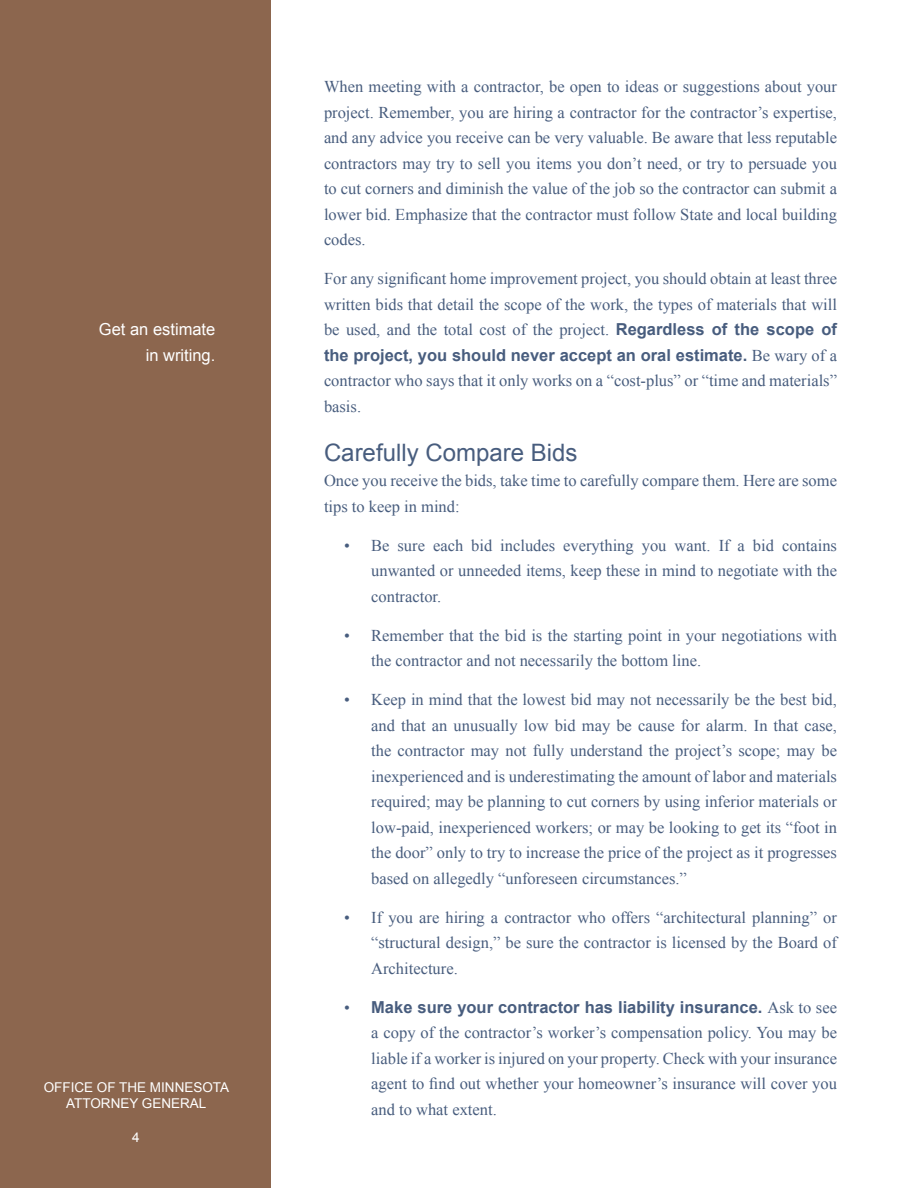
<style>
.page{position:relative;width:918px;height:1188px;background:#fff}
.page>*{position:absolute;margin:0;border:0;box-sizing:border-box;transform-origin:0 0}
.h3{font:24px "Arial";color:#485d7e}
.li{font:16.5px/25.5px "Times New Roman";color:#485d7e;text-align:justify}
.p{font:16.5px/25.5px "Times New Roman";color:#485d7e;text-align:justify}
.p_1{font:16.5px/25.5px "Times New Roman";color:#485d7e}
.p-2{font:16.5px/25.5px "Arial";color:#fff;text-align:right}
.t1{font:13.5px/16.5px "Arial";color:#fff;text-align:center}
.s1{font-family:"Arial";font-weight:700}
</style>
<div class="page">
<div style="left:0;top:0;width:271px;height:1188px;background:#8c664e"></div>
<p class="p-2" style="left:99px;top:317px;width:118px">Get an estimate in writing.</p>
<p class="t1" style="left:44px;top:1079px;width:187px">OFFICE OF THE MINNESOTA<br>ATTORNEY GENERAL</p>
<p class="t1" style="left:132px;top:1129px;width:9px">4</p>
<p class="p" style="left:324px;top:74px;width:515px">When meeting with a contractor, be open to ideas or suggestions about your project. Remember, you are hiring a contractor for the contractor’s expertise, and any advice you receive can be very valuable. Be aware that less reputable contractors may try to sell you items you don’t need, or try to persuade you to cut corners and diminish the value of the job so the contractor can submit a lower bid. Emphasize that the contractor must follow State and local building codes.</p>
<p class="p" style="left:324px;top:266px;width:515px">For any significant home improvement project, you should obtain at least three written bids that detail the scope of the work, the types of materials that will be used, and the total cost of the project. <span class="s1">Regardless of the scope of the project, you should never accept an oral estimate.</span> Be wary of a contractor who says that it only works on a “cost-plus” or “time and materials” basis.</p>
<p class="h3" style="left:324px;top:437px;width:255px">Carefully Compare Bids</p>
<p class="p_1" style="left:324px;top:468px;width:515px">Once you receive the bids, take time to carefully compare them. Here are some tips to keep in mind:</p>
<p class="li" style="left:371px;top:532px;width:467px;text-indent:-27px">• Be sure each bid includes everything you want. If a bid contains unwanted or unneeded items, keep these in mind to negotiate with the contractor.</p>
<p class="li" style="left:371px;top:622px;width:467px;text-indent:-27px">• Remember that the bid is the starting point in your negotiations with the contractor and not necessarily the bottom line.</p>
<p class="li" style="left:371px;top:687px;width:467px;text-indent:-27px">• Keep in mind that the lowest bid may not necessarily be the best bid, and that an unusually low bid may be cause for alarm. In that case, the contractor may not fully understand the project’s scope; may be inexperienced and is underestimating the amount of labor and materials required; may be planning to cut corners by using inferior materials or low-paid, inexperienced workers; or may be looking to get its “foot in the door” only to try to increase the price of the project as it progresses based on allegedly “unforeseen circumstances.”</p>
<p class="li" style="left:371px;top:904px;width:467px;text-indent:-27px">• If you are hiring a contractor who offers “architectural planning” or “structural design,” be sure the contractor is licensed by the Board of Architecture.</p>
<p class="li" style="left:371px;top:994px;width:467px;text-indent:-27px">• <span class="s1">Make sure your contractor has liability insurance.</span> Ask to see a copy of the contractor’s worker’s compensation policy. You may be liable if a worker is injured on your property. Check with your insurance agent to find out whether your homeowner’s insurance will cover you and to what extent.</p>
</div>
